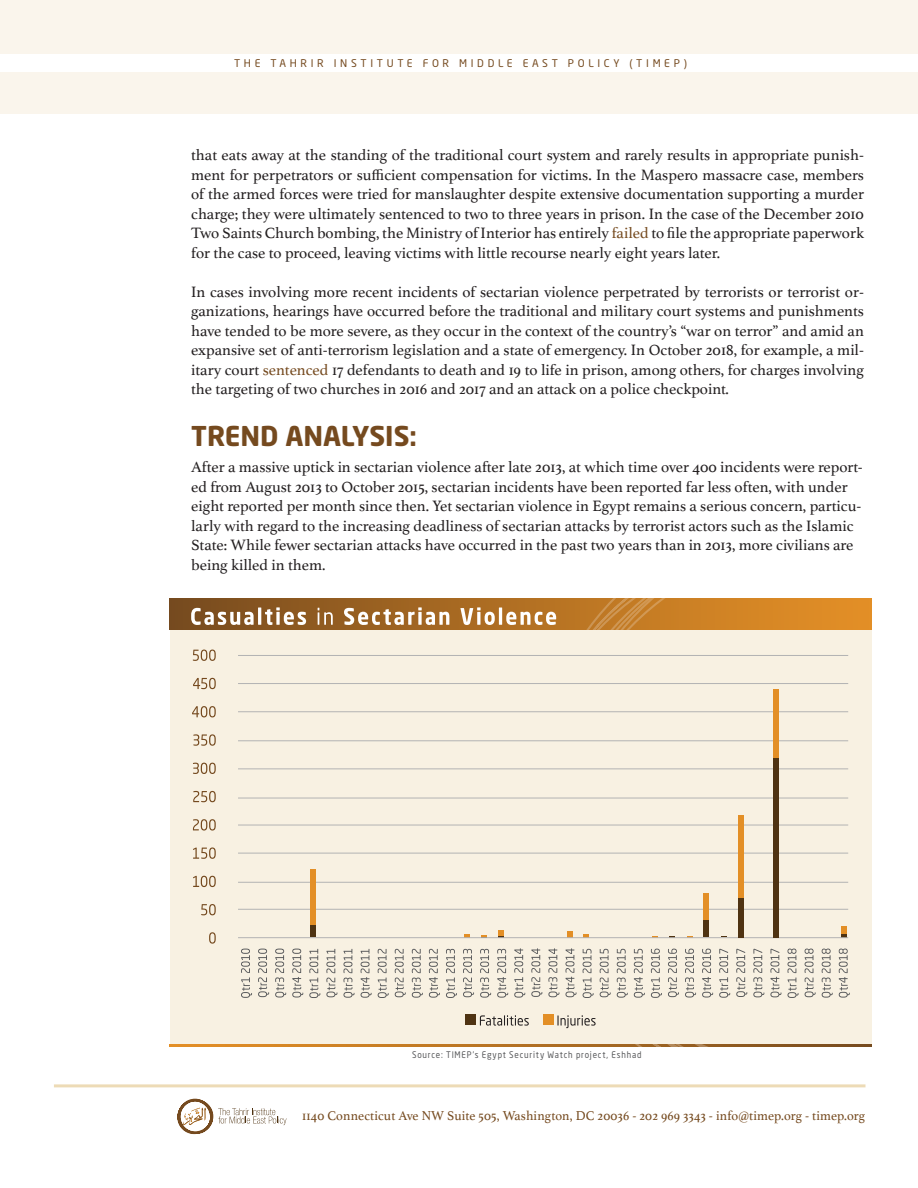
<style>
.page{position:relative;width:918px;height:1188px;background:#fff}
.page>*{position:absolute;margin:0;border:0;box-sizing:border-box;transform-origin:0 0}
.t1{font:700 27px "Neo Sans Std";color:#754a1f}
.t2{font:15.75px/19.5px "Athelas";color:#231f20;text-align:justify}
.t3{font:13.5px "Athelas";letter-spacing:.01em;color:#754a1f}
.t4{font:10.5px "Neo Sans Std";letter-spacing:.35em;color:#754a1f}
.Caption_1{font:9px "Neo Sans Std";letter-spacing:.1em;color:#57585a;scale:.9 1}
.s1{color:#754a1f}
</style>
<div class="page">
<div style="left:0;top:0;width:918px;height:113px;background:#faf5ec"></div>
<div style="left:0;top:54px;width:918px;height:17px;background:#fff"></div>
<svg style="left:178px;top:1099px;width:109px;height:35px"></svg>
<hr style="left:54px;top:1084px;width:812px;height:3px;background:#e1c486">
<div style="left:170px;top:614px;width:702px;height:430px;background:#f8f1e2"></div>
<div style="left:169px;top:598px;width:703px;height:32px;background:#774b1f"></div>
<svg style="left:209px;top:932px;width:7px;height:12px"></svg>
<svg style="left:201px;top:904px;width:15px;height:11px"></svg>
<svg style="left:193px;top:876px;width:23px;height:11px"></svg>
<svg style="left:193px;top:847px;width:23px;height:12px"></svg>
<svg style="left:193px;top:819px;width:23px;height:12px"></svg>
<svg style="left:193px;top:791px;width:23px;height:11px"></svg>
<svg style="left:193px;top:763px;width:23px;height:11px"></svg>
<svg style="left:193px;top:734px;width:23px;height:12px"></svg>
<svg style="left:192px;top:706px;width:24px;height:11px"></svg>
<svg style="left:193px;top:678px;width:23px;height:11px"></svg>
<svg style="left:193px;top:650px;width:23px;height:11px"></svg>
<svg style="left:839px;top:949px;width:11px;height:49px"></svg>
<svg style="left:822px;top:949px;width:11px;height:49px"></svg>
<svg style="left:805px;top:949px;width:11px;height:48px"></svg>
<svg style="left:788px;top:949px;width:11px;height:49px"></svg>
<svg style="left:770px;top:949px;width:11px;height:48px"></svg>
<svg style="left:753px;top:949px;width:11px;height:48px"></svg>
<svg style="left:736px;top:949px;width:11px;height:48px"></svg>
<svg style="left:719px;top:949px;width:11px;height:49px"></svg>
<svg style="left:702px;top:949px;width:11px;height:49px"></svg>
<svg style="left:685px;top:949px;width:11px;height:49px"></svg>
<svg style="left:668px;top:949px;width:11px;height:48px"></svg>
<svg style="left:651px;top:949px;width:11px;height:49px"></svg>
<svg style="left:634px;top:949px;width:11px;height:49px"></svg>
<svg style="left:617px;top:949px;width:11px;height:49px"></svg>
<svg style="left:600px;top:949px;width:11px;height:48px"></svg>
<svg style="left:583px;top:949px;width:11px;height:49px"></svg>
<svg style="left:565px;top:948px;width:12px;height:49px"></svg>
<svg style="left:548px;top:948px;width:11px;height:49px"></svg>
<svg style="left:531px;top:948px;width:11px;height:49px"></svg>
<svg style="left:514px;top:948px;width:11px;height:50px"></svg>
<svg style="left:497px;top:949px;width:11px;height:49px"></svg>
<svg style="left:480px;top:949px;width:11px;height:49px"></svg>
<svg style="left:463px;top:949px;width:11px;height:48px"></svg>
<svg style="left:446px;top:949px;width:11px;height:49px"></svg>
<svg style="left:429px;top:949px;width:11px;height:49px"></svg>
<svg style="left:412px;top:949px;width:11px;height:49px"></svg>
<svg style="left:395px;top:949px;width:11px;height:48px"></svg>
<svg style="left:378px;top:949px;width:11px;height:49px"></svg>
<svg style="left:361px;top:949px;width:11px;height:49px"></svg>
<svg style="left:343px;top:949px;width:12px;height:49px"></svg>
<svg style="left:326px;top:949px;width:11px;height:48px"></svg>
<svg style="left:309px;top:949px;width:11px;height:49px"></svg>
<svg style="left:292px;top:949px;width:11px;height:49px"></svg>
<svg style="left:275px;top:949px;width:11px;height:49px"></svg>
<svg style="left:258px;top:949px;width:11px;height:48px"></svg>
<svg style="left:241px;top:949px;width:11px;height:49px"></svg>
<svg style="left:584px;top:934px;width:5px;height:3px"></svg>
<svg style="left:567px;top:931px;width:5px;height:6px"></svg>
<svg style="left:464px;top:934px;width:5px;height:3px"></svg>
<svg style="left:498px;top:930px;width:6px;height:7px"></svg>
<svg style="left:481px;top:935px;width:6px;height:2px"></svg>
<div style="left:841px;top:926px;width:6px;height:8px;background:#e38f26"></div>
<svg style="left:841px;top:934px;width:6px;height:3px"></svg>
<hr style="left:238px;top:937px;width:610px;height:1px;background:#b3b3b3">
<hr style="left:238px;top:909px;width:610px;height:1px;background:#b3b3b3">
<hr style="left:238px;top:882px;width:610px;height:1px;background:#b3b3b3">
<hr style="left:238px;top:853px;width:610px;height:1px;background:#b3b3b3">
<hr style="left:238px;top:825px;width:610px;height:1px;background:#b3b3b3">
<hr style="left:238px;top:798px;width:610px;height:1px;background:#b3b3b3">
<hr style="left:238px;top:768px;width:610px;height:1px;background:#b3b3b3">
<hr style="left:238px;top:740px;width:610px;height:1px;background:#b3b3b3">
<hr style="left:238px;top:711px;width:610px;height:1px;background:#b3b3b3">
<hr style="left:238px;top:683px;width:610px;height:1px;background:#b3b3b3">
<hr style="left:238px;top:655px;width:610px;height:1px;background:#b3b3b3">
<svg style="left:480px;top:1015px;width:116px;height:13px"></svg>
<div style="left:465px;top:1014px;width:11px;height:11px;background:#4f3312"></div>
<div style="left:543px;top:1014px;width:11px;height:11px;background:#e38f26"></div>
<div style="left:310px;top:869px;width:5px;height:56px;background:#e38f26"></div>
<div style="left:310px;top:926px;width:5px;height:11px;background:#4f3312"></div>
<div style="left:704px;top:893px;width:5px;height:28px;background:#e38f26"></div>
<div style="left:704px;top:921px;width:5px;height:16px;background:#4f3312"></div>
<div style="left:738px;top:815px;width:5px;height:84px;background:#e38f26"></div>
<div style="left:738px;top:899px;width:5px;height:39px;background:#4f3312"></div>
<div style="left:773px;top:689px;width:5px;height:69px;background:#e38f26"></div>
<div style="left:773px;top:758px;width:5px;height:180px;background:#4f3312"></div>
<svg style="left:169px;top:1044px;width:354px;height:3px"></svg>
<svg style="left:523px;top:1044px;width:349px;height:3px"></svg>
<svg style="left:191px;top:598px;width:681px;height:32px;background:#bc803a"></svg>
<p class="t4" style="left:234px;top:57px;width:454px">THE TAHRIR INSTITUTE FOR MIDDLE EAST POLICY (TIMEP)</p>
<p class="t2" style="left:191px;top:145px;width:674px">that eats away at the standing of the traditional court system and rarely results in appropriate punish&shy;ment for perpetrators or sufficient compensation for victims. In the Maspero massacre case, members of the armed forces were tried for manslaughter despite extensive documentation supporting a murder charge; they were ultimately sentenced to two to three years in prison. In the case of the December 2010<br>Two Saints Church bombing, the Ministry of Interior has entirely <span class="s1">failed</span> to file the appropriate paperwork for the case to proceed, leaving victims with little recourse nearly eight years later.</p>
<p class="t2" style="left:191px;top:282px;width:674px">In cases involving more recent incidents of sectarian violence perpetrated by terrorists or terrorist or&shy;ganizations, hearings have occurred before the traditional and military court systems and punishments have tended to be more severe, as they occur in the context of the country’s “war on terror” and amid an expansive set of anti-terrorism legislation and a state of emergency. In October 2018, for example, a mil&shy;itary court <span class="s1">sentenced</span> 17 defendants to death and 19 to life in prison, among others, for charges involving the targeting of two churches in 2016 and 2017 and an attack on a police checkpoint.</p>
<p class="t1" style="left:191px;top:419px;width:227px">TREND ANALYSIS:</p>
<p class="t2" style="left:191px;top:457px;width:673px;text-align:left">After a massive uptick in sectarian violence after late 2013, at which time over 400 incidents were report&shy;ed from August 2013 to October 2015, sectarian incidents have been reported far less often, with under eight reported per month since then. Yet sectarian violence in Egypt remains a serious concern, particu&shy;larly with regard to the increasing deadliness of sectarian attacks by terrorist actors such as the Islamic State: While fewer sectarian attacks have occurred in the past two years than in 2013, more civilians are being killed in them.</p>
<p class="Caption_1" style="left:412px;top:1049px;width:256px">Source: TIMEP’s Egypt Security Watch project, Eshhad</p>
<p class="t3" style="left:302px;top:1105px;width:564px">1140 Connecticut Ave NW Suite 505, Washington, DC 20036 - 202 969 3343 - info@timep.org - timep.org</p>
</div>
